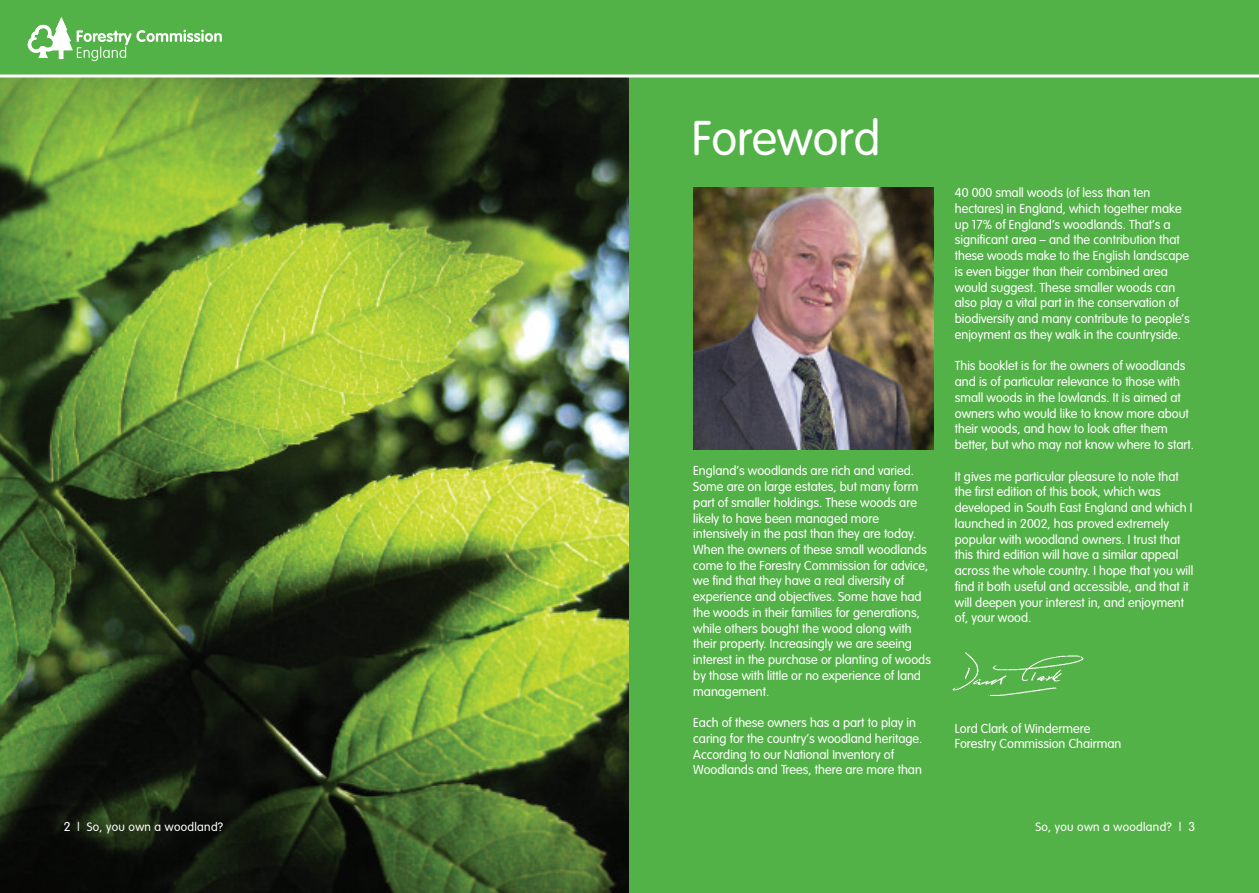
<style>
.page{position:relative;width:1259px;height:893px;background:#fff}
.page>*{position:absolute;margin:0;border:0;box-sizing:border-box;transform-origin:0 0}
.t1{font:300 48px "VAG Rounded";color:#fff}
.t2{font:300 12.75px/15.8px "VAG Rounded";color:#fff}
.t3{font:300 12px "VAG Rounded";letter-spacing:.025em;color:#fff}
.s1{font-size:12.75px}
</style>
<div class="page">
<img style="left:0;top:78px;width:629px;height:815px">
<div style="left:629px;top:0;width:630px;height:893px;background:#53b247"></div>
<img style="left:952px;top:652px;width:132px;height:44px">
<img style="left:693px;top:188px;width:240px;height:262px">
<div style="left:0;top:0;width:1259px;height:76px;background:#53b247"></div>
<svg style="left:28px;top:17px;width:194px;height:44px"></svg>
<hr style="left:0;top:75px;width:1259px;height:3px;background:#fff">
<p class="t3" style="left:64px;top:821px;width:161px"><span class="s1">2</span> | So, you own a woodland?</p>
<h1 class="t1" style="left:692px;top:118px;width:190px">Foreword</h1>
<p class="t2" style="left:693px;top:464px;width:239px">England’s woodlands are rich and varied.<br>Some are on large estates, but many form part of smaller holdings. These woods are likely to have been managed more intensively in the past than they are today.<br>When the owners of these small woodlands come to the Forestry Commission for advice, we find that they have a real diversity of experience and objectives. Some have had the woods in their families for generations, while others bought the wood along with their property. Increasingly we are seeing interest in the purchase or planting of woods by those with little or no experience of land management.</p>
<p class="t2" style="left:693px;top:716px;width:230px">Each of these owners has a part to play in caring for the country’s woodland heritage.<br>According to our National Inventory of Woodlands and Trees, there are more than</p>
<p class="t2" style="left:955px;top:186px;width:236px">40 000 small woods (of less than ten hectares) in England, which together make up 17% of England’s woodlands. That’s a significant area – and the contribution that these woods make to the English landscape is even bigger than their combined area would suggest. These smaller woods can also play a vital part in the conservation of biodiversity and many contribute to people’s enjoyment as they walk in the countryside.</p>
<p class="t2" style="left:955px;top:359px;width:240px">This booklet is for the owners of woodlands and is of particular relevance to those with small woods in the lowlands. It is aimed at owners who would like to know more about their woods, and how to look after them better, but who may not know where to start.</p>
<p class="t2" style="left:955px;top:469px;width:240px">It gives me particular pleasure to note that the first edition of this book, which was developed in South East England and which I launched in 2002, has proved extremely popular with woodland owners. I trust that this third edition will have a similar appeal across the whole country. I hope that you will find it both useful and accessible, and that it will deepen your interest in, and enjoyment of, your wood.</p>
<p class="t2" style="left:955px;top:721px;width:168px">Lord Clark of Windermere<br>Forestry Commission Chairman</p>
<p class="t3" style="left:1035px;top:821px;width:161px">So, you own a woodland? | <span class="s1">3</span></p>
</div>
